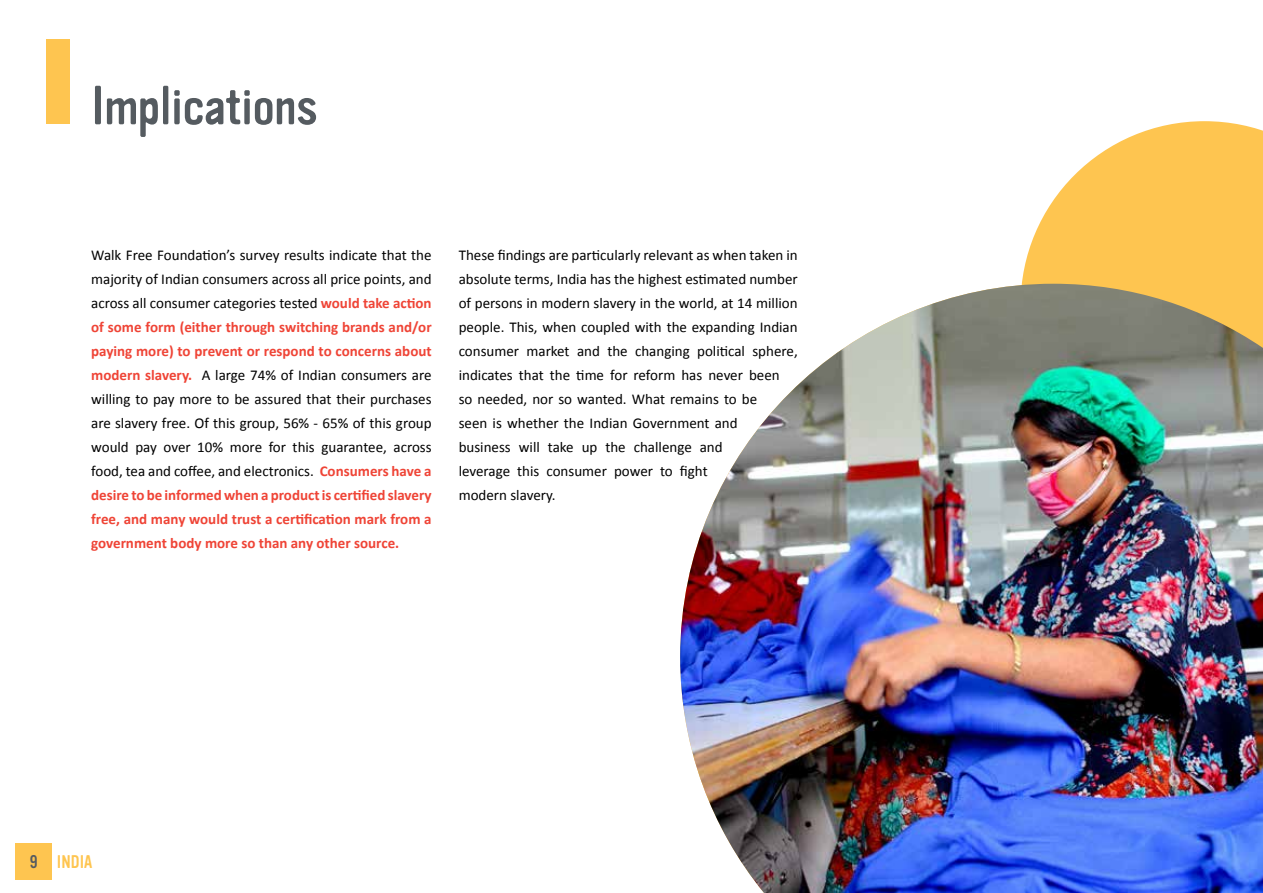
<style>
.page{position:relative;width:1263px;height:893px;background:#fff}
.page>*{position:absolute;margin:0;border:0;box-sizing:border-box;transform-origin:0 0}
.t1{font:54px "Vinyl";color:#555b60}
.t2{font:18px "Vinyl";color:#fec550}
.t3{font:15px/24px "Calibri";color:#000;text-align:justify}
.s1{font-weight:700;color:#ef4436}
.s2{color:#555b60}
</style>
<div class="page">
<svg style="left:1021px;top:121px;width:242px;height:163px;fill:#fec550"></svg>
<img style="left:680px;top:284px;width:583px;height:609px">
<div style="left:47px;top:40px;width:23px;height:84px;background:#fec550"></div>
<div style="left:15px;top:843px;width:37px;height:36px;background:#fec550"></div>
<h1 class="t1" style="left:91px;top:76px;width:228px">Implications</h1>
<p class="t3" style="left:91px;top:243px;width:342px">Walk Free Foundation’s survey results indicate that the majority of Indian consumers across all price points, and across all consumer categories tested <span class="s1">would take action of some form (either through switching brands and/or paying more) to prevent or respond to concerns about modern slavery.</span> A large 74% of Indian consumers are willing to pay more to be assured that their purchases are slavery free. Of this group, 56% - 65% of this group would pay over 10% more for this guarantee, across food, tea and coffee, and electronics. <span class="s1">Consumers have a desire to be informed when a product is certified slavery free, and many would trust a certification mark from a government body more so than any other source.</span></p>
<p class="t3" style="left:459px;top:243px;width:341px;text-align:left">These findings are particularly relevant as when taken in absolute terms, India has the highest estimated number of persons in modern slavery in the world, at 14 million people. This, when coupled with the expanding Indian consumer market and the changing political sphere, indicates that the time for reform has never been<br>so needed, nor so wanted. What remains to be<br>seen is whether the Indian Government and<br>business will take up the challenge and<br>leverage this consumer power to fight<br>modern slavery.</p>
<p class="t2" style="left:30px;top:852px;width:64px"><span class="s2">9</span> INDIA</p>
</div>
